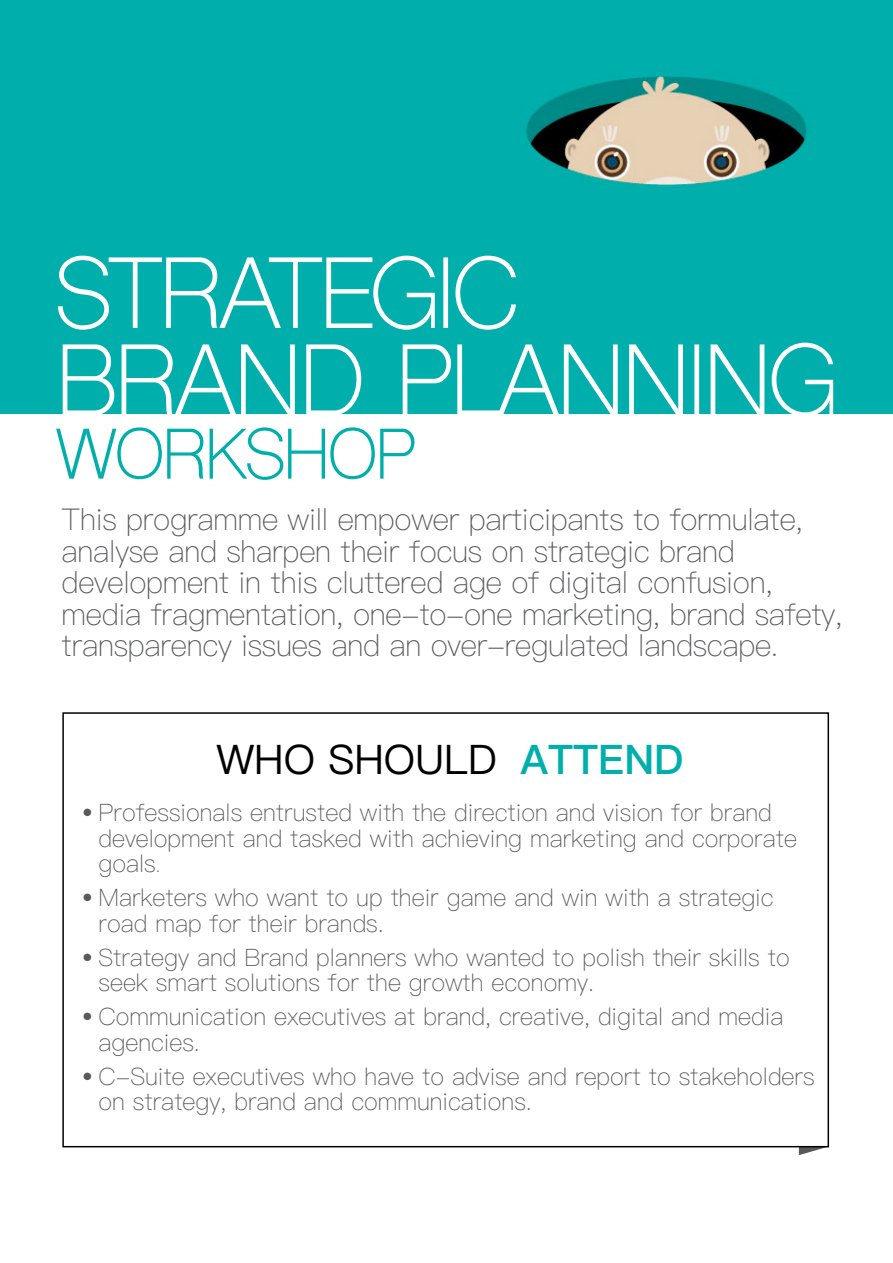
<style>
.page{position:relative;width:893px;height:1263px;background:#fff}
.page>*{position:absolute;margin:0;border:0;box-sizing:border-box;transform-origin:0 0}
.t1{font:95.7px/87px "Shree Dev 0714";letter-spacing:-.04em;color:#fff}
.t2{font:67.8px "Shree Dev 0714";letter-spacing:-.04em;color:#00aeab}
.t3{font:40.8px "Ping Fang SC";color:#000}
.t4{font:100 30px/31.5px "Ping Fang HK";letter-spacing:-.01em;color:#58595b}
.t5{font:100 24px/25.5px "Ping Fang HK";color:#58595b}
.s1{font-weight:600;color:#00aeab}
.s2{font-size:18px}
</style>
<div class="page">
<div style="left:0;top:0;width:893px;height:413px;background:#00aeab"></div>
<img style="left:526px;top:76px;width:281px;height:110px">
<svg style="left:799px;top:1147px;width:29px;height:8px"></svg>
<div style="left:62px;top:712px;width:767px;height:435px;border:2px solid #000"></div>
<h1 class="t1" style="left:55px;top:261px;width:784px">STRATEGIC<br>BRAND PLANNING</h1>
<h2 class="t2" style="left:55px;top:413px;width:363px">WORKSHOP</h2>
<p class="t4" style="left:62px;top:503px;width:782px">This programme will empower participants to formulate, analyse and sharpen their focus on strategic brand development in this cluttered age of digital confusion, media fragmentation, one-to-one marketing, brand safety, transparency issues and an over-regulated landscape.</p>
<h3 class="t3" style="left:216px;top:734px;width:469px">WHO SHOULD <span class="s1">ATTEND</span></h3>
<p class="t5" style="left:99px;top:800px;width:700px;text-indent:-17px">• Professionals entrusted with the direction and vision for brand development and tasked with achieving marketing and corporate goals<span class="s2">.</span></p>
<p class="t5" style="left:99px;top:885px;width:676px;text-indent:-17px">• Marketers who want to up their game and win with a strategic road map for their brands.</p>
<p class="t5" style="left:99px;top:944px;width:693px;text-indent:-17px">• Strategy and Brand planners who wanted to polish their skills to seek smart solutions for the growth economy.</p>
<p class="t5" style="left:99px;top:1004px;width:686px;text-indent:-17px">• Communication executives at brand, creative, digital and media agencies.</p>
<p class="t5" style="left:99px;top:1063px;width:718px;text-indent:-17px">• C-Suite executives who have to advise and report to stakeholders on strategy, brand and communications.</p>
</div>
